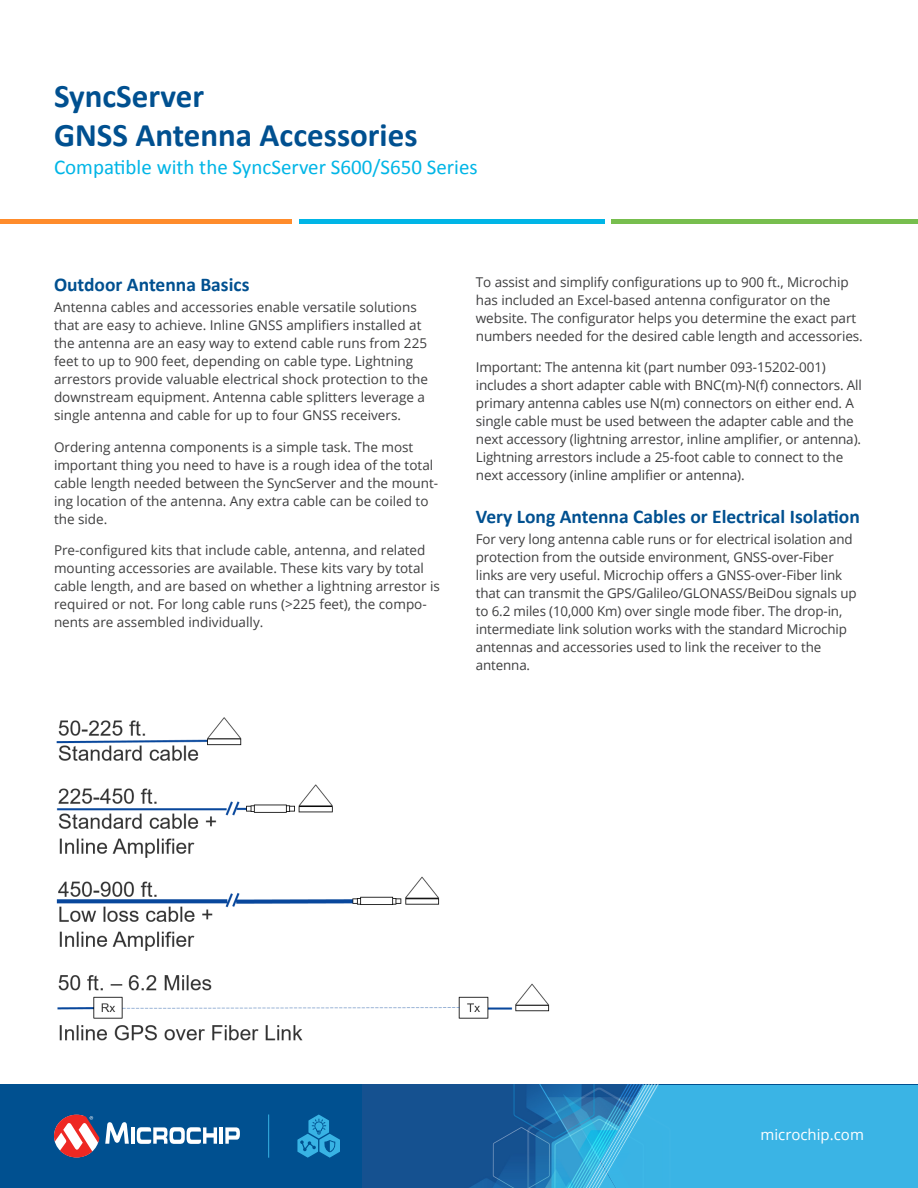
<style>
.page{position:relative;width:918px;height:1188px;background:#fff}
.page>*{position:absolute;margin:0;border:0;box-sizing:border-box;transform-origin:0 0}
.t1{font:700 33px/39px "Calibri";color:#005090}
.t2{font:21px "Calibri";color:#00b5e6}
.t3{font:700 19.5px "Calibri";color:#005090}
.t4{font:15px "Open Sans";color:#fff}
.t5{font:13.5px/18px "Open Sans";letter-spacing:-.005em;color:#3e3e3f}
</style>
<div class="page">
<div style="left:0;top:219px;width:292px;height:5px;background:#ff8c2c"></div>
<div style="left:299px;top:219px;width:306px;height:5px;background:#00b5e6"></div>
<div style="left:611px;top:219px;width:307px;height:5px;background:#77be4e"></div>
<div style="left:0;top:1084px;width:918px;height:104px;background:#005090"></div>
<div style="left:524px;top:1085px;width:394px;height:103px;background:#3ab4e5"></div>
<img style="left:363px;top:1085px;width:295px;height:103px">
<svg style="left:105px;top:1122px;width:24px;height:22px"></svg>
<hr style="left:131px;top:1127px;width:4px;height:17px;background:#fff">
<hr style="left:219px;top:1127px;width:4px;height:17px;background:#fff">
<svg style="left:225px;top:1127px;width:15px;height:17px"></svg>
<svg style="left:137px;top:1127px;width:80px;height:17px"></svg>
<svg style="left:54px;top:1115px;width:45px;height:43px"></svg>
<svg style="left:297px;top:1115px;width:43px;height:43px"></svg>
<hr style="left:268px;top:1114px;width:1px;height:44px;background:#38b3e4">
<img style="left:56px;top:717px;width:494px;height:324px">
<h1 class="t1" style="left:54px;top:76px;width:365px">SyncServer<br>GNSS Antenna Accessories</h1>
<h2 class="t2" style="left:54px;top:152px;width:425px">Compatible with the SyncServer S600/S650 Series</h2>
<h3 class="t3" style="left:54px;top:271px;width:197px">Outdoor Antenna Basics</h3>
<p class="t5" style="left:54px;top:298px;width:375px">Antenna cables and accessories enable versatile solutions that are easy to achieve. Inline GNSS amplifiers installed at the antenna are an easy way to extend cable runs from 225 feet to up to 900 feet, depending on cable type. Lightning arrestors provide valuable electrical shock protection to the downstream equipment. Antenna cable splitters leverage a single antenna and cable for up to four GNSS receivers.</p>
<p class="t5" style="left:54px;top:438px;width:386px">Ordering antenna components is a simple task. The most important thing you need to have is a rough idea of the total cable length needed between the SyncServer and the mount&shy;ing location of the antenna. Any extra cable can be coiled to the side.</p>
<p class="t5" style="left:54px;top:541px;width:388px">Pre-configured kits that include cable, antenna, and related mounting accessories are available. These kits vary by total cable length, and are based on whether a lightning arrestor is required or not. For long cable runs (&gt;225 feet), the compo&shy;nents are assembled individually.</p>
<p class="t5" style="left:476px;top:273px;width:389px">To assist and simplify configurations up to 900 ft., Microchip has included an Excel-based antenna configurator on the website. The configurator helps you determine the exact part numbers needed for the desired cable length and accessories.</p>
<p class="t5" style="left:476px;top:358px;width:388px">Important: The antenna kit (part number 093-15202-001) includes a short adapter cable with BNC(m)-N(f) connectors. All primary antenna cables use N(m) connectors on either end. A single cable must be used between the adapter cable and the next accessory (lightning arrestor, inline amplifier, or antenna).<br>Lightning arrestors include a 25-foot cable to connect to the next accessory (inline amplifier or antenna).</p>
<h3 class="t3" style="left:476px;top:503px;width:385px">Very Long Antenna Cables or Electrical Isolation</h3>
<p class="t5" style="left:476px;top:530px;width:382px">For very long antenna cable runs or for electrical isolation and protection from the outside environment, GNSS-over-Fiber links are very useful. Microchip offers a GNSS-over-Fiber link that can transmit the GPS/Galileo/GLONASS/BeiDou signals up to 6.2 miles (10,000 Km) over single mode fiber. The drop-in, intermediate link solution works with the standard Microchip antennas and accessories used to link the receiver to the antenna.</p>
<p class="t4" style="left:760px;top:1125px;width:105px">microchip.com</p>
</div>
